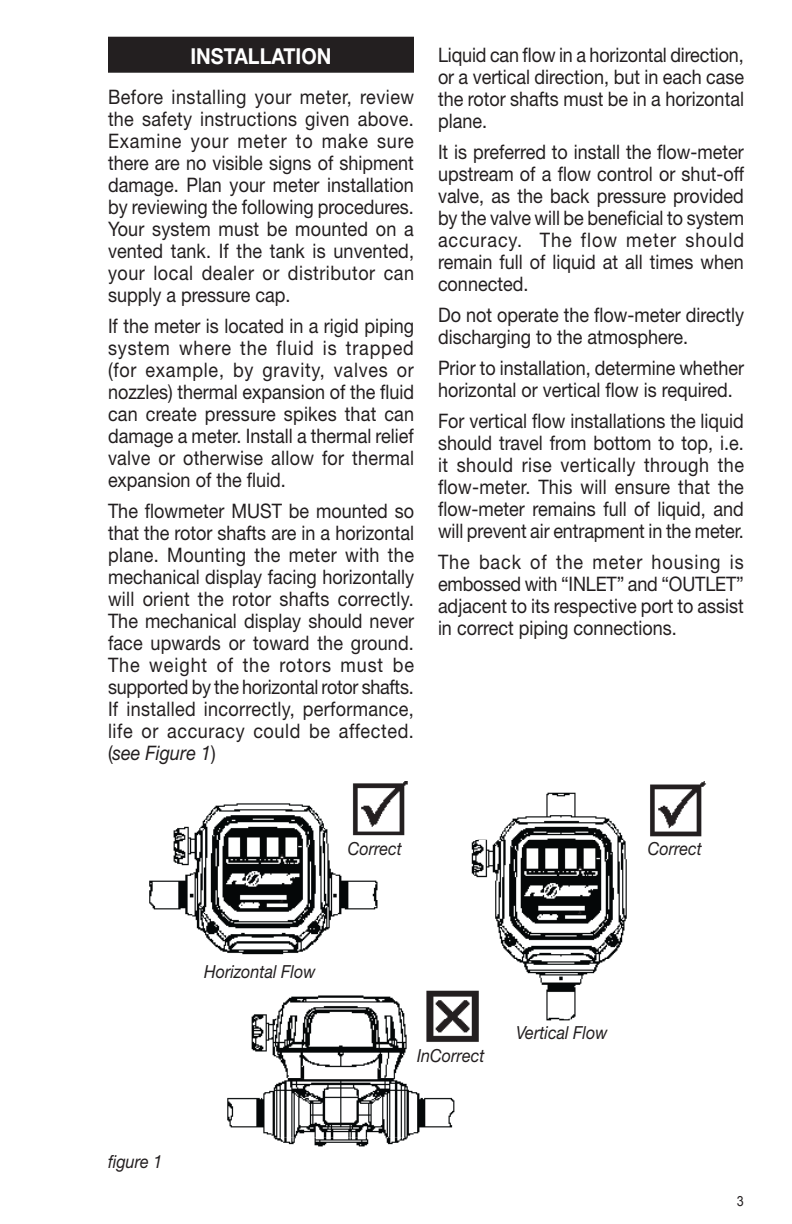
<style>
.page{position:relative;width:792px;height:1224px;background:#fff}
.page>*{position:absolute;margin:0;border:0;box-sizing:border-box;transform-origin:0 0}
.Subhead_Reversed_fro{font:700 22px "Helvetica Neue LT Std";color:#fff;scale:.9 1}
.Body{font:20px/22px "Helvetica Neue LT Std";color:#231f20;scale:.9 1}
.Body-2{font:italic 18px "Helvetica Neue LT Std";color:#231f20;scale:.9 1}
.t1{font:14px "Arial";color:#231f20;scale:.9 1}
.s1{font-style:italic}
</style>
<div class="page">
<div style="left:108px;top:37px;width:306px;height:36px;background:#231f20"></div>
<img style="left:149px;top:782px;width:557px;height:296px">
<img style="left:227px;top:1078px;width:228px;height:59px">
<img style="left:273px;top:1137px;width:135px;height:10px">
<p class="Subhead_Reversed_fro" style="left:190px;top:42px;width:158px">INSTALLATION</p>
<p class="Body" style="left:108px;top:85px;width:342px">Before installing your meter, review the safety instructions given above.<br>Examine your meter to make sure there are no visible signs of shipment damage. Plan your meter installation by reviewing the following procedures.<br>Your system must be mounted on a vented tank. If the tank is unvented, your local dealer or distributor can supply a pressure cap.</p>
<p class="Body" style="left:108px;top:314px;width:342px;text-align:justify">If the meter is located in a rigid piping system where the fluid is trapped (for example, by gravity, valves or nozzles) thermal expansion of the fluid can create pressure spikes that can damage a meter. Install a thermal relief valve or otherwise allow for thermal expansion of the fluid.</p>
<p class="Body" style="left:108px;top:499px;width:342px">The flowmeter MUST be mounted so that the rotor shafts are in a horizontal plane. Mounting the meter with the mechanical display facing horizontally will orient the rotor shafts correctly.<br>The mechanical display should never face upwards or toward the ground.<br>The weight of the rotors must be supported by the horizontal rotor shafts.<br>If installed incorrectly, performance, life or accuracy could be affected. (<span class="s1">see Figure 1</span>)</p>
<p class="Body" style="left:438px;top:44px;width:342px;text-align:justify">Liquid can flow in a horizontal direction, or a vertical direction, but in each case the rotor shafts must be in a horizontal plane.</p>
<p class="Body" style="left:438px;top:141px;width:342px;text-align:justify">It is preferred to install the flow-meter upstream of a flow control or shut-off valve, as the back pressure provided by the valve will be beneficial to system accuracy. The flow meter should remain full of liquid at all times when connected.</p>
<p class="Body" style="left:438px;top:304px;width:342px">Do not operate the flow-meter directly discharging to the atmosphere.</p>
<p class="Body" style="left:438px;top:357px;width:342px">Prior to installation, determine whether horizontal or vertical flow is required.</p>
<p class="Body" style="left:438px;top:410px;width:342px">For vertical flow installations the liquid should travel from bottom to top, i.e. it should rise vertically through the flow-meter. This will ensure that the flow-meter remains full of liquid, and will prevent air entrapment in the meter.</p>
<p class="Body" style="left:438px;top:551px;width:341px;text-align:justify">The back of the meter housing is embossed with “INLET” and “OUTLET” adjacent to its respective port to assist in correct piping connections.</p>
<p class="Body-2" style="left:348px;top:838px;width:62px">Correct</p>
<p class="Body-2" style="left:648px;top:838px;width:62px">Correct</p>
<p class="Body-2" style="left:204px;top:961px;width:125px">Horizontal Flow</p>
<p class="Body-2" style="left:516px;top:1021px;width:103px">Vertical Flow</p>
<p class="Body-2" style="left:108px;top:1151px;width:62px">figure 1</p>
<p class="Body-2" style="left:417px;top:1045px;width:77px">InCorrect</p>
<p class="t1" style="left:737px;top:1192px;width:9px">3</p>
</div>
